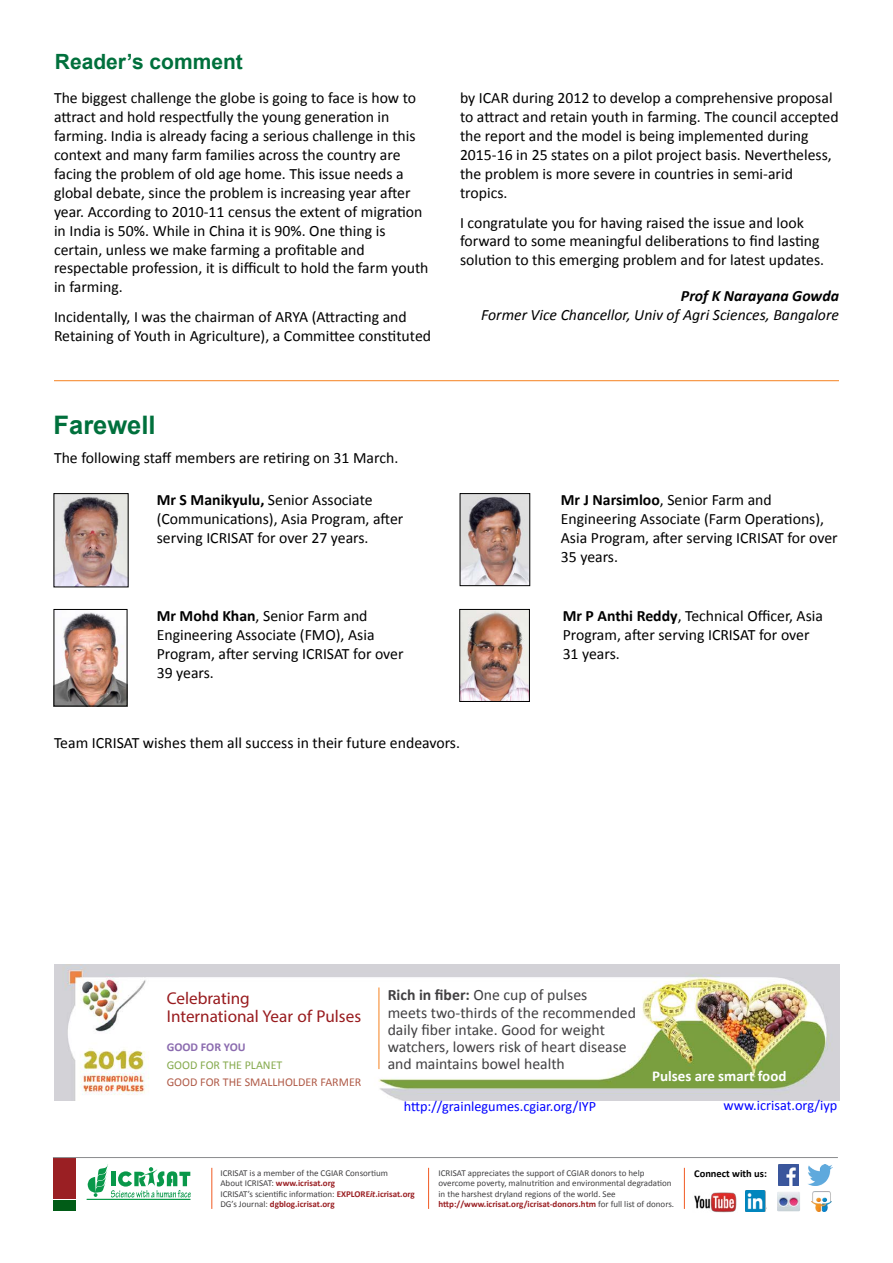
<style>
.page{position:relative;width:893px;height:1263px;background:#fff}
.page>*{position:absolute;margin:0;border:0;box-sizing:border-box;transform-origin:0 0}
.t1{font:700 25.5px "Arial";color:#00703c}
.t2{font:24px/18px "Myriad Arabic";color:#981b1e}
.t3{font:700 21px "Arial";color:#00703c}
.t4{font:15.75px/18.9px "Calibri";color:#000}
.t5{font:15.75px/17.2px "Calibri";color:#414042}
.t6{font:italic 15.75px "Calibri";color:#000}
.t7{font:italic 700 15.75px "Calibri";color:#000}
.t8{font:700 15px "Calibri";color:#fff}
.t9{font:14.25px "Calibri";color:#00f}
.t10{font:12px "Calibri";color:#b05b48}
.t11{font:12px "Calibri";color:#86aa4e}
.t12{font:700 12px "Calibri";color:#8b6baf}
.t13{font:700 10.5px "Calibri";color:#000}
.t14{font:9px/10.5px "Calibri";color:#414042}
.s1{font-weight:700}
.s2{font-weight:700;color:#9a1f23}
.s3{font-weight:700;font-style:italic;color:#9a1f23}
</style>
<div class="page">
<hr style="left:87px;top:1199px;width:103px;height:1px;background:#0a9948">
<svg style="left:87px;top:1164px;width:104px;height:33px"></svg>
<div style="left:53px;top:1200px;width:23px;height:10px;background:#015c17"></div>
<div style="left:53px;top:1157px;width:23px;height:41px;background:#9a1f23"></div>
<hr style="left:53px;top:1157px;width:785px;height:1px;background:#8a8c8e">
<hr style="left:211px;top:1168px;width:1px;height:41px;background:#f15a22">
<hr style="left:428px;top:1168px;width:1px;height:41px;background:#f15a22">
<hr style="left:684px;top:1168px;width:1px;height:41px;background:#f15a22">
<img style="left:778px;top:1165px;width:20px;height:20px">
<img style="left:808px;top:1165px;width:24px;height:20px">
<img style="left:694px;top:1192px;width:43px;height:21px">
<img style="left:745px;top:1191px;width:21px;height:20px">
<img style="left:777px;top:1192px;width:23px;height:19px">
<img style="left:812px;top:1191px;width:19px;height:20px">
<img style="left:56px;top:612px;width:69px;height:92px">
<img style="left:462px;top:495px;width:66px;height:89px">
<div style="left:460px;top:493px;width:70px;height:93px;border:1px solid #000"></div>
<img style="left:56px;top:495px;width:71px;height:90px">
<img style="left:461px;top:611px;width:67px;height:89px">
<div style="left:459px;top:609px;width:71px;height:93px;border:1px solid #000"></div>
<hr style="left:54px;top:380px;width:785px;height:1px;background:#f58220">
<img style="left:54px;top:965px;width:785px;height:135px">
<hr style="left:379px;top:987px;width:1px;height:82px;background:#f58220">
<h3 class="t3" style="left:55px;top:48px;width:189px">Reader’s comment</h3>
<p class="t4" style="left:54px;top:89px;width:376px">The biggest challenge the globe is going to face is how to attract and hold respectfully the young generation in farming. India is already facing a serious challenge in this context and many farm families across the country are facing the problem of old age home. This issue needs a global debate, since the problem is increasing year after year. According to 2010-11 census the extent of migration in India is 50%. While in China it is 90%. One thing is certain, unless we make farming a profitable and respectable profession, it is difficult to hold the farm youth in farming.</p>
<p class="t4" style="left:54px;top:307px;width:379px">Incidentally, I was the chairman of ARYA (Attracting and<br>Retaining of Youth in Agriculture), a Committee constituted</p>
<h1 class="t1" style="left:54px;top:408px;width:104px">Farewell</h1>
<p class="t4" style="left:54px;top:449px;width:346px">The following staff members are retiring on 31 March.</p>
<p class="t4" style="left:157px;top:490px;width:248px"><span class="s1">Mr S Manikyulu,</span> Senior Associate (Communications), Asia Program, after serving ICRISAT for over 27 years.</p>
<p class="t4" style="left:157px;top:606px;width:248px"><span class="s1">Mr Mohd Khan</span>, Senior Farm and<br>Engineering Associate (FMO), Asia<br>Program, after serving ICRISAT for over<br>39 years.</p>
<p class="t4" style="left:460px;top:89px;width:380px">by ICAR during 2012 to develop a comprehensive proposal to attract and retain youth in farming. The council accepted the report and the model is being implemented during 2015-16 in 25 states on a pilot project basis. Nevertheless, the problem is more severe in countries in semi-arid tropics.</p>
<p class="t4" style="left:460px;top:213px;width:366px">I congratulate you for having raised the issue and look forward to some meaningful deliberations to find lasting solution to this emerging problem and for latest updates.</p>
<p class="t7" style="left:681px;top:285px;width:159px">Prof K Narayana Gowda</p>
<p class="t6" style="left:481px;top:304px;width:359px">Former Vice Chancellor, Univ of Agri Sciences, Bangalore</p>
<p class="t4" style="left:561px;top:490px;width:278px"><span class="s1">Mr J Narsimloo</span>, Senior Farm and<br>Engineering Associate (Farm Operations),<br>Asia Program, after serving ICRISAT for over<br>35 years.</p>
<p class="t4" style="left:563px;top:606px;width:262px"><span class="s1">Mr P Anthi Reddy</span>, Technical Officer, Asia<br>Program, after serving ICRISAT for over<br>31 years.</p>
<p class="t4" style="left:54px;top:734px;width:408px">Team ICRISAT wishes them all success in their future endeavors.</p>
<h2 class="t2" style="left:167px;top:989px;width:196px">Celebrating<br>International Year of Pulses</h2>
<p class="t5" style="left:388px;top:986px;width:250px"><span class="s1">Rich in fiber:</span> One cup of pulses<br>meets two-thirds of the recommended daily fiber intake. Good for weight watchers, lowers risk of heart disease and maintains bowel health</p>
<p class="t12" style="left:167px;top:1040px;width:80px">GOOD FOR YOU</p>
<p class="t11" style="left:167px;top:1057px;width:117px">GOOD FOR THE PLANET</p>
<p class="t10" style="left:167px;top:1075px;width:196px">GOOD FOR THE SMALLHOLDER FARMER</p>
<p class="t8" style="left:652px;top:1066px;width:136px">Pulses are smart food</p>
<p class="t9" style="left:404px;top:1097px;width:194px">http://grainlegumes.cgiar.org/IYP</p>
<p class="t9" style="left:723px;top:1096px;width:115px">www.icrisat.org/iyp</p>
<p class="t14" style="left:220px;top:1167px;width:196px">ICRISAT is a member of the CGIAR Consortium<br>About ICRISAT: <span class="s2">www.icrisat.org<br></span>ICRISAT’s scientific information: <span class="s2">EXPLORE</span><span class="s3">it</span><span class="s2">.icrisat.org </span>DG’s Journal: <span class="s2">dgblog.icrisat.org</span></p>
<p class="t14" style="left:439px;top:1167px;width:237px">ICRISAT appreciates the support of CGIAR donors to help overcome poverty, malnutrition and environmental degradation in the harshest dryland regions of the world. See <span class="s2">http://www.icrisat.org/icrisat-donors.htm</span> for full list of donors.</p>
<p class="t13" style="left:694px;top:1167px;width:74px">Connect with us:</p>
</div>
